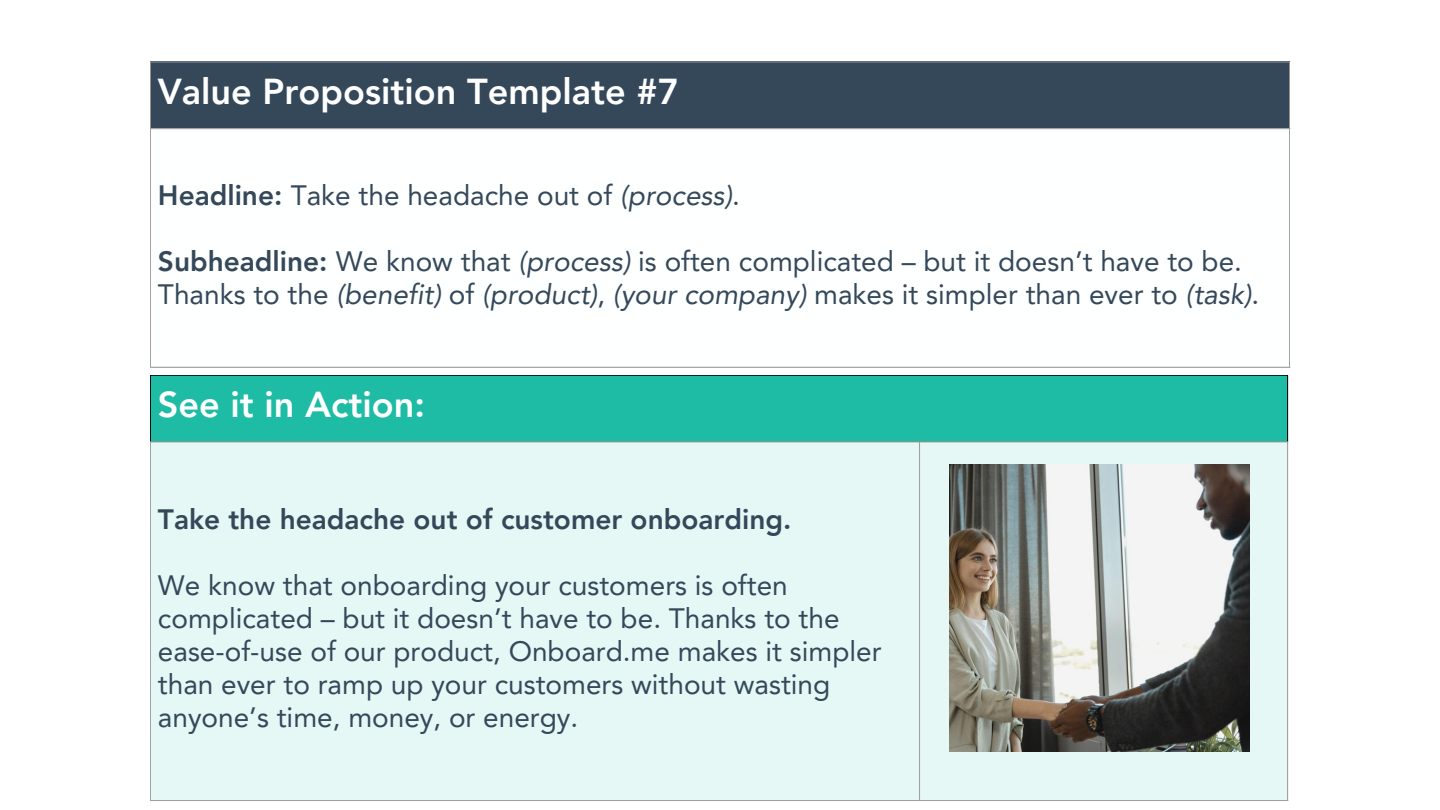
<style>
.page{position:relative;width:1440px;height:810px;background:#fff}
.page>*{position:absolute;margin:0;border:0;box-sizing:border-box;transform-origin:0 0}
.t1{font:800 36px "Avenir LT Pro";color:#fff}
.t2{font:28px/33px "Avenir LT Pro";color:#34485a}
.t3{font:800 28px "Avenir LT Pro";color:#34485a}
.s1{font-weight:800}
.s2{font-style:italic}
</style>
<div class="page">
<div style="left:150px;top:62px;width:1140px;height:67px;background:#34485a"></div>
<hr style="left:150px;top:62px;width:1px;height:305px;background:#9e9e9e">
<hr style="left:1289px;top:62px;width:1px;height:305px;background:#9e9e9e">
<hr style="left:150px;top:62px;width:1140px;height:1px;background:#9e9e9e">
<hr style="left:150px;top:128px;width:1140px;height:1px;background:#9e9e9e">
<hr style="left:150px;top:367px;width:1140px;height:1px;background:#9e9e9e">
<div style="left:150px;top:375px;width:1138px;height:67px;background:#1ebca5"></div>
<div style="left:151px;top:443px;width:1136px;height:357px;background:#e5f8f6"></div>
<hr style="left:150px;top:375px;width:1px;height:67px;background:#000">
<hr style="left:1287px;top:375px;width:1px;height:67px;background:#000">
<hr style="left:150px;top:375px;width:1138px;height:1px;background:#000">
<hr style="left:150px;top:442px;width:1px;height:358px;background:#9e9e9e">
<hr style="left:919px;top:442px;width:1px;height:358px;background:#9e9e9e">
<hr style="left:1287px;top:442px;width:1px;height:358px;background:#9e9e9e">
<hr style="left:150px;top:442px;width:1138px;height:1px;background:#9e9e9e">
<hr style="left:150px;top:800px;width:1138px;height:1px;background:#9e9e9e">
<img style="left:950px;top:465px;width:300px;height:286px">
<p class="t1" style="left:158px;top:77px;width:523px">Value Proposition Template #7</p>
<p class="t2" style="left:158px;top:181px;width:584px"><span class="s1">Headline:</span> Take the headache out of <span class="s2">(process)</span>.</p>
<p class="t2" style="left:158px;top:247px;width:1103px"><span class="s1">Subheadline:</span> We know that <span class="s2">(process)</span> is often complicated – but it doesn’t have to be.<br>Thanks to the <span class="s2">(benefit)</span> of <span class="s2">(product)</span>, <span class="s2">(your company)</span> makes it simpler than ever to <span class="s2">(task)</span>.</p>
<p class="t1" style="left:158px;top:390px;width:269px">See it in Action:</p>
<p class="t3" style="left:158px;top:507px;width:635px">Take the headache out of customer onboarding.</p>
<p class="t2" style="left:158px;top:571px;width:725px">We know that onboarding your customers is often complicated – but it doesn’t have to be. Thanks to the ease-of-use of our product, Onboard.me makes it simpler than ever to ramp up your customers without wasting anyone’s time, money, or energy.</p>
</div>
